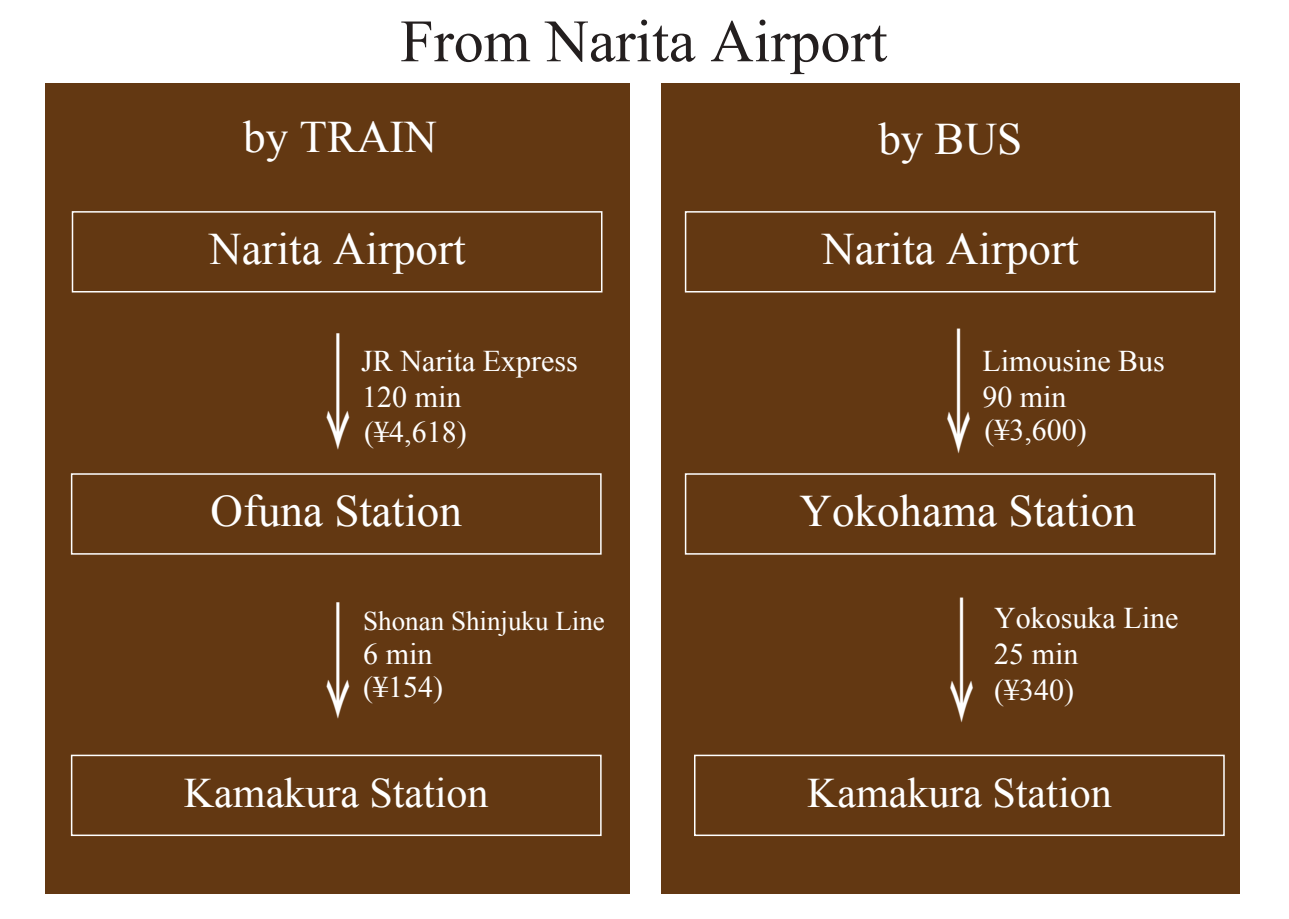
<style>
.page{position:relative;width:1289px;height:919px;background:#fff}
.page>*{position:absolute;margin:0;border:0;box-sizing:border-box;transform-origin:0 0}
.t1{font:134.85px "Koz Go Pr 6 N";color:#fff;scale:.36 1}
.t2{font:125.7px "Koz Go Pr 6 N";color:#fff;scale:.38 1}
.t3{font:60px "Times New Roman";color:#241f1f}
.t4{font:45px "Times New Roman";color:#fff}
.t5{font:42px "Times New Roman";color:#fff}
.t6{font:30px/35.4px "Times New Roman";color:#fff}
.t7{font:27px "Times New Roman";color:#fff}
</style>
<div class="page">
<div style="left:45px;top:83px;width:584px;height:810px;background:#633812"></div>
<div style="left:660px;top:83px;width:579px;height:810px;background:#633812"></div>
<div style="left:72px;top:211px;width:530px;height:81px;border:2px solid #fff"></div>
<div style="left:71px;top:473px;width:530px;height:81px;border:2px solid #fff"></div>
<div style="left:685px;top:211px;width:530px;height:81px;border:2px solid #fff"></div>
<div style="left:685px;top:473px;width:530px;height:81px;border:2px solid #fff"></div>
<div style="left:694px;top:754px;width:530px;height:82px;border:2px solid #fff"></div>
<div style="left:71px;top:754px;width:530px;height:82px;border:2px solid #fff"></div>
<h3 class="t3" style="left:400px;top:1px;width:488px">From Narita Airport</h3>
<h3 class="t4" style="left:243px;top:106px;width:195px">by TRAIN</h3>
<h3 class="t4" style="left:878px;top:108px;width:145px">by BUS</h3>
<h3 class="t4" style="left:209px;top:218px;width:258px">Narita Airport</h3>
<h2 class="t2" style="left:314px;top:322px;width:129px">↓</h2>
<p class="t6" style="left:361px;top:342px;width:218px">JR Narita Express<br>120 min<br>(¥4,618)</p>
<h3 class="t4" style="left:210px;top:480px;width:253px">Ofuna Station</h3>
<h2 class="t2" style="left:314px;top:591px;width:129px">↓</h2>
<p class="t7" style="left:363px;top:602px;width:243px">Shonan Shinjuku Line</p>
<p class="t6" style="left:363px;top:637px;width:81px;line-height:33px">6 min (¥154)</p>
<h3 class="t4" style="left:822px;top:218px;width:258px">Narita Airport</h3>
<h1 class="t1" style="left:934px;top:316px;width:136px">↓</h1>
<p class="t6" style="left:982px;top:342px;width:184px;line-height:36px">Limousine Bus<br>90 min</p>
<p class="t6" style="left:984px;top:411px;width:104px">(¥3,600)</p>
<h3 class="t4" style="left:799px;top:480px;width:338px">Yokohama Station</h3>
<h1 class="t1" style="left:937px;top:585px;width:136px">↓</h1>
<p class="t6" style="left:994px;top:599px;width:186px;line-height:36.3px">Yokosuka Line<br>25 min<br>(¥340)</p>
<h3 class="t5" style="left:184px;top:764px;width:306px">Kamakura Station</h3>
<h3 class="t5" style="left:807px;top:764px;width:306px">Kamakura Station</h3>
</div>
